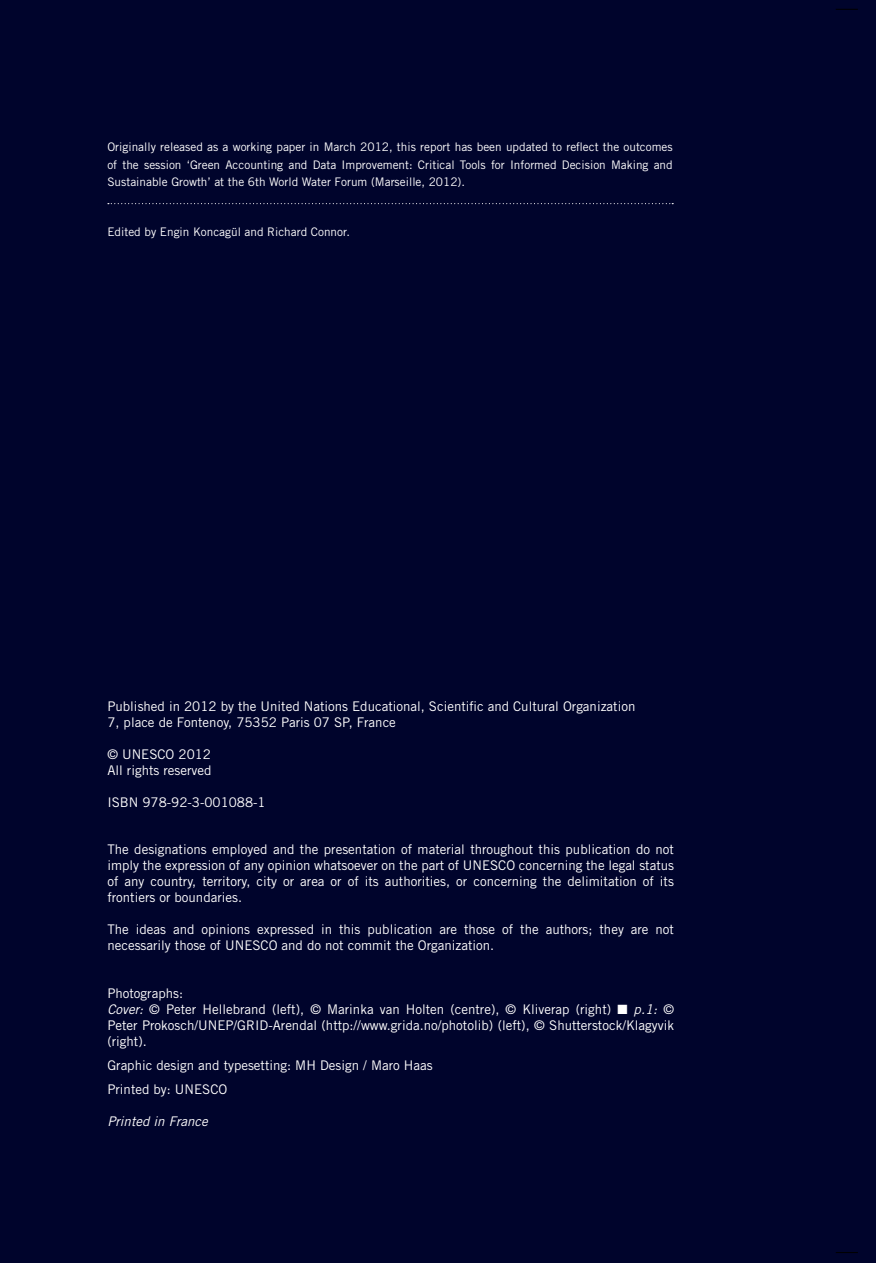
<style>
.page{position:relative;width:876px;height:1263px;background:#00042c}
.page>*{position:absolute;margin:0;border:0;box-sizing:border-box;transform-origin:0 0}
.t1{font:13.35px/15.9px "Trade Gothic LT Std";color:#fff}
.t2{font:italic 13.35px "Trade Gothic LT Std";color:#fff}
.t3{font:11.85px/17.7px "Trade Gothic LT Std";color:#fff;text-align:justify}
.s1{font-style:italic}
</style>
<div class="page">
<svg style="left:108px;top:203px;width:565px;height:1px"></svg>
<svg style="left:836px;top:9px;width:22px;height:1px"></svg>
<svg style="left:836px;top:1252px;width:22px;height:1px"></svg>
<p class="t3" style="left:107px;top:139px;width:567px">Originally released as a working paper in March 2012, this report has been updated to reflect the outcomes of the session ‘Green Accounting and Data Improvement: Critical Tools for Informed Decision Making and Sustainable Growth’ at the 6th World Water Forum (Marseille, 2012).</p>
<p class="t3" style="left:107px;top:224px;width:244px">Edited by Engin Koncagül and Richard Connor.</p>
<p class="t1" style="left:107px;top:699px;width:529px">Published in 2012 by the United Nations Educational, Scientific and Cultural Organization<br>7, place de Fontenoy, 75352 Paris 07 SP, France</p>
<p class="t1" style="left:107px;top:747px;width:106px">© UNESCO 2012<br>All rights reserved</p>
<p class="t1" style="left:107px;top:795px;width:160px">ISBN 978-92-3-001088-1</p>
<p class="t1" style="left:107px;top:843px;width:568px;text-align:justify">The designations employed and the presentation of material throughout this publication do not imply the expression of any opinion whatsoever on the part of UNESCO concerning the legal status of any country, territory, city or area or of its authorities, or concerning the delimitation of its frontiers or boundaries.</p>
<p class="t1" style="left:107px;top:923px;width:568px">The ideas and opinions expressed in this publication are those of the authors; they are not necessarily those of UNESCO and do not commit the Organization.</p>
<p class="t1" style="left:107px;top:986px;width:505px">Photographs:<br><span class="s1">Cover:</span> © Peter Hellebrand (left), © Marinka van Holten (centre), © Kliverap (right)</p>
<p class="t1" style="left:107px;top:1002px;width:568px;text-align:justify;text-indent:526px"><span class="s1">p.1:</span> © Peter Prokosch/UNEP/GRID-Arendal (http://www.grida.no/photolib) (left), © Shutterstock/Klagyvik (right).</p>
<p class="t1" style="left:107px;top:1054px;width:327px;line-height:24.3px">Graphic design and typesetting: MH Design / Maro Haas<br>Printed by: UNESCO</p>
<p class="t2" style="left:107px;top:1117px;width:102px">Printed in France</p>
</div>
